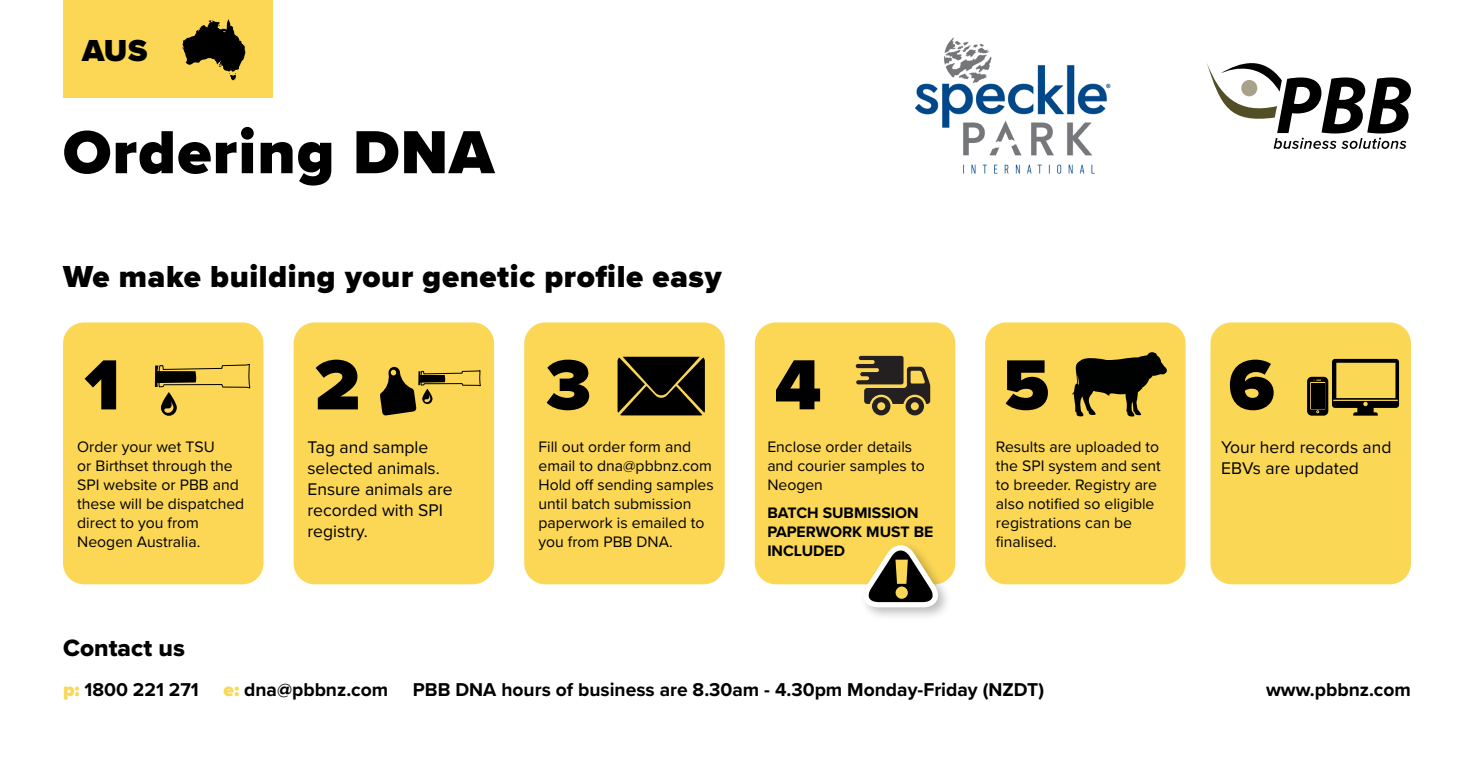
<style>
.page{position:relative;width:1474px;height:759px;background:#fff}
.page>*{position:absolute;margin:0;border:0;box-sizing:border-box;transform-origin:0 0}
.t1{font:900 73.5px "Proxima Nova";color:#000}
.t2{font:900 63px "Proxima Nova";letter-spacing:.02em;color:#000}
.t3{font:900 57.75px "Proxima Nova";color:#fbd755}
.t4{font:900 31.5px "Proxima Nova";letter-spacing:.02em;color:#000}
.t5{font:24.5px "Proxima Nova Extrabld";color:#000}
.t6{font:700 19.25px "Proxima Nova";color:#000}
.t7{font:17.5px/21px "Proxima Nova";color:#000}
.t8{font:15.75px/18.9px "Proxima Nova";color:#000}
.t9{font:700 15.75px/18.9px "Proxima Nova";color:#000}
.s1{font-weight:900;color:#fbd755}
</style>
<div class="page">
<img style="left:915px;top:37px;width:196px;height:137px">
<div style="left:63px;top:322px;width:200px;height:262px;background:#fbd755;border-radius:21px"></div>
<div style="left:293px;top:322px;width:201px;height:262px;background:#fbd755;border-radius:21px"></div>
<div style="left:524px;top:322px;width:200px;height:262px;background:#fbd755;border-radius:21px"></div>
<div style="left:754px;top:322px;width:201px;height:262px;background:#fbd755;border-radius:21px"></div>
<div style="left:1210px;top:322px;width:200px;height:262px;background:#fad755;border-radius:21px"></div>
<svg style="left:155px;top:364px;width:96px;height:52px"></svg>
<svg style="left:380px;top:366px;width:101px;height:50px"></svg>
<svg style="left:617px;top:357px;width:88px;height:58px;background:#191508"></svg>
<svg style="left:855px;top:356px;width:75px;height:59px"></svg>
<svg style="left:1307px;top:359px;width:91px;height:57px"></svg>
<svg style="left:1207px;top:63px;width:203px;height:86px"></svg>
<div style="left:63px;top:0;width:210px;height:97px;background:#fbd755"></div>
<svg style="left:182px;top:19px;width:64px;height:62px"></svg>
<div style="left:859px;top:541px;width:92px;height:81px;background:#000;opacity:.27"></div>
<svg style="left:855px;top:545px;width:84px;height:65px"></svg>
<div style="left:985px;top:322px;width:200px;height:262px;background:#fbd755;border-radius:21px"></div>
<svg style="left:1071px;top:352px;width:96px;height:65px"></svg>
<h3 class="t4" style="left:82px;top:27px;width:67px">AUS</h3>
<h2 class="t2" style="left:63px;top:105px;width:432px">Ordering DNA</h2>
<h3 class="t4" style="left:63px;top:253px;width:660px">We make building your genetic profile easy</h3>
<h1 class="t1" style="left:85px;top:330px;width:37px">1</h1>
<p class="t8" style="left:77px;top:437px;width:168px">Order your wet TSU<br>or Birthset through the<br>SPI website or PBB and these will be dispatched direct to you from<br>Neogen Australia.</p>
<h1 class="t1" style="left:315px;top:330px;width:47px">2</h1>
<p class="t7" style="left:307px;top:436px;width:147px">Tag and sample selected animals.<br>Ensure animals are recorded with SPI registry.</p>
<h1 class="t1" style="left:546px;top:330px;width:47px">3</h1>
<p class="t8" style="left:538px;top:437px;width:177px">Fill out order form and email to dna@pbbnz.com<br>Hold off sending samples until batch submission paperwork is emailed to you from PBB DNA.</p>
<h1 class="t1" style="left:774px;top:330px;width:48px">4</h1>
<p class="t8" style="left:767px;top:437px;width:159px">Enclose order details and courier samples to<br>Neogen</p>
<p class="t9" style="left:767px;top:503px;width:168px">BATCH SUBMISSION<br>PAPERWORK MUST BE<br>INCLUDED</p>
<h3 class="t3" style="left:893px;top:536px;width:18px">!</h3>
<h1 class="t1" style="left:1003px;top:330px;width:48px">5</h1>
<p class="t8" style="left:995px;top:437px;width:166px">Results are uploaded to the SPI system and sent to breeder. Registry are also notified so eligible registrations can be finalised.</p>
<h1 class="t1" style="left:1228px;top:330px;width:47px">6</h1>
<p class="t7" style="left:1221px;top:436px;width:172px">Your herd records and<br>EBVs are updated</p>
<h3 class="t5" style="left:63px;top:630px;width:123px">Contact us</h3>
<p class="t6" style="left:63px;top:675px;width:137px"><span class="s1">p:</span> 1800 221 271</p>
<p class="t6" style="left:224px;top:675px;width:166px"><span class="s1">e:</span> dna@pbbnz.com</p>
<p class="t6" style="left:413px;top:675px;width:632px">PBB DNA hours of business are 8.30am - 4.30pm Monday-Friday (NZDT)</p>
<p class="t6" style="left:1266px;top:675px;width:146px">www.pbbnz.com</p>
</div>
